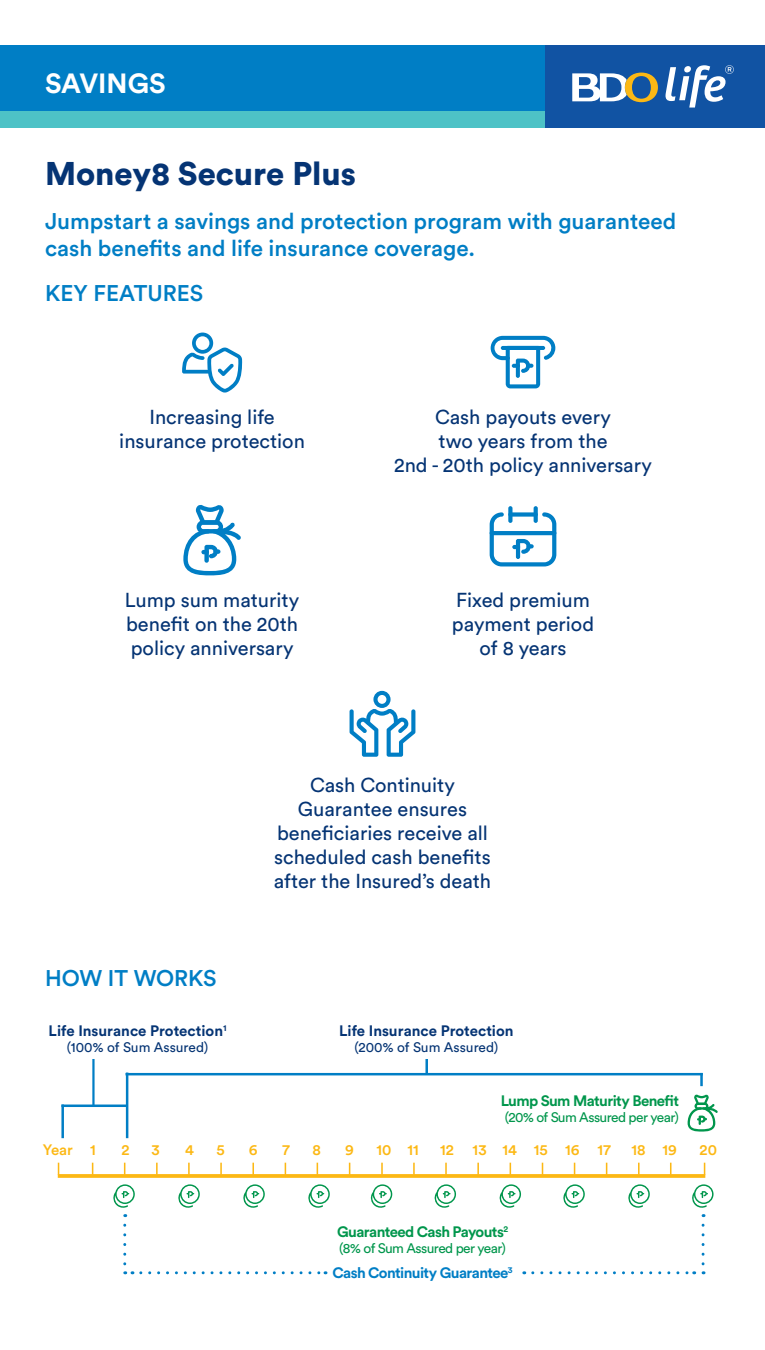
<style>
.page{position:relative;width:765px;height:1350px;background:#fff}
.page>*{position:absolute;margin:0;border:0;box-sizing:border-box;transform-origin:0 0}
.t1{font:900 32.5px "Circular Std";color:#053474}
.t2{font:700 27.5px "Circular Std";color:#fff}
.t3{font:500 22.5px/27px "Circular Std";color:#007ec5}
.t4{font:20px/24px "Circular Std";color:#053474;text-align:center}
.t5{font:700 15px "Circular Std";color:#053474}
.t6{font:700 15px "Circular Std";letter-spacing:-.04em;color:#00964c}
.t7{font:500 15px "Circular Std";letter-spacing:.005em;color:#fcb814}
.t8{font:700 15px "Circular Std";letter-spacing:-.04em;color:#007ec5}
.t9{font:13.75px "Circular Std";letter-spacing:-.04em;color:#00964c}
.t10{font:13.75px "Circular Std";color:#053474}
</style>
<div class="page">
<div style="left:0;top:45px;width:546px;height:83px;background:#007ec5"></div>
<div style="left:0;top:112px;width:546px;height:16px;background:#4dc2c6"></div>
<div style="left:546px;top:45px;width:219px;height:83px;background:#1153a3"></div>
<svg style="left:572px;top:73px;width:86px;height:29px"></svg>
<svg style="left:666px;top:65px;width:68px;height:43px"></svg>
<hr style="left:126px;top:1073px;width:577px;height:2px;background:#007ec5">
<hr style="left:126px;top:1073px;width:2px;height:65px;background:#007ec5">
<hr style="left:61px;top:1105px;width:66px;height:2px;background:#007ec5">
<hr style="left:61px;top:1105px;width:3px;height:33px;background:#007ec5">
<hr style="left:92px;top:1059px;width:3px;height:46px;background:#007ec5">
<svg style="left:700px;top:1073px;width:3px;height:13px"></svg>
<svg style="left:58px;top:1174px;width:647px;height:4px;background:#fcbb21"></svg>
<svg style="left:58px;top:1163px;width:1px;height:12px"></svg>
<svg style="left:92px;top:1163px;width:1px;height:12px"></svg>
<svg style="left:124px;top:1163px;width:1px;height:12px"></svg>
<svg style="left:156px;top:1163px;width:2px;height:12px"></svg>
<svg style="left:188px;top:1163px;width:2px;height:12px"></svg>
<svg style="left:220px;top:1163px;width:2px;height:12px"></svg>
<svg style="left:252px;top:1163px;width:2px;height:12px"></svg>
<svg style="left:285px;top:1163px;width:1px;height:12px"></svg>
<svg style="left:317px;top:1163px;width:1px;height:12px"></svg>
<svg style="left:349px;top:1163px;width:1px;height:12px"></svg>
<svg style="left:413px;top:1163px;width:2px;height:12px"></svg>
<svg style="left:445px;top:1163px;width:2px;height:12px"></svg>
<svg style="left:477px;top:1163px;width:2px;height:12px"></svg>
<svg style="left:510px;top:1163px;width:1px;height:12px"></svg>
<svg style="left:542px;top:1163px;width:1px;height:12px"></svg>
<svg style="left:574px;top:1163px;width:1px;height:12px"></svg>
<svg style="left:606px;top:1163px;width:1px;height:12px"></svg>
<svg style="left:638px;top:1163px;width:2px;height:12px"></svg>
<svg style="left:381px;top:1163px;width:2px;height:12px"></svg>
<svg style="left:670px;top:1163px;width:2px;height:12px"></svg>
<hr style="left:425px;top:1059px;width:3px;height:15px;background:#007ec5">
<svg style="left:123px;top:1225px;width:3px;height:49px"></svg>
<svg style="left:141px;top:1271px;width:185px;height:3px"></svg>
<svg style="left:702px;top:1225px;width:3px;height:49px"></svg>
<svg style="left:533px;top:1271px;width:162px;height:3px"></svg>
<div style="left:508px;top:506px;width:5px;height:17px;background:#007ec5;border-radius:2px"></div>
<svg style="left:534px;top:506px;width:4px;height:17px"></svg>
<svg style="left:490px;top:512px;width:66px;height:54px"></svg>
<svg style="left:182px;top:333px;width:60px;height:60px"></svg>
<svg style="left:491px;top:336px;width:64px;height:52px"></svg>
<svg style="left:183px;top:505px;width:58px;height:70px"></svg>
<svg style="left:350px;top:691px;width:65px;height:66px"></svg>
<svg style="left:113px;top:1184px;width:22px;height:24px"></svg>
<svg style="left:178px;top:1184px;width:22px;height:24px"></svg>
<svg style="left:243px;top:1184px;width:22px;height:24px"></svg>
<svg style="left:308px;top:1184px;width:22px;height:24px"></svg>
<svg style="left:370px;top:1184px;width:22px;height:24px"></svg>
<svg style="left:434px;top:1184px;width:22px;height:24px"></svg>
<svg style="left:499px;top:1184px;width:22px;height:24px"></svg>
<svg style="left:563px;top:1184px;width:22px;height:24px"></svg>
<svg style="left:628px;top:1184px;width:22px;height:24px"></svg>
<svg style="left:692px;top:1184px;width:22px;height:24px"></svg>
<svg style="left:688px;top:1094px;width:30px;height:38px"></svg>
<h2 class="t2" style="left:45px;top:65px;width:122px">SAVINGS</h2>
<h1 class="t1" style="left:45px;top:152px;width:312px">Money8 Secure Plus</h1>
<p class="t3" style="left:45px;top:207px;width:633px">Jumpstart a savings and protection program with guaranteed cash benefits and life insurance coverage.</p>
<p class="t3" style="left:45px;top:279px;width:160px">KEY FEATURES</p>
<p class="t4" style="left:119px;top:405px;width:187px">Increasing life insurance protection</p>
<p class="t4" style="left:394px;top:405px;width:259px">Cash payouts every<br>two years from the<br>2nd - 20th policy anniversary</p>
<p class="t4" style="left:125px;top:588px;width:176px;text-align:justify">Lump sum maturity benefit on the 20th policy anniversary</p>
<p class="t4" style="left:452px;top:588px;width:144px">Fixed premium payment period of 8 years</p>
<p class="t3" style="left:45px;top:964px;width:173px">HOW IT WORKS</p>
<p class="t5" style="left:49px;top:1021px;width:179px">Life Insurance Protection<sup>1</sup></p>
<p class="t10" style="left:67px;top:1039px;width:143px">(100% of Sum Assured)</p>
<p class="t4" style="left:274px;top:773px;width:219px">Cash Continuity<br>Guarantee ensures beneficiaries receive all scheduled cash benefits after the Insured’s death</p>
<p class="t5" style="left:339px;top:1021px;width:176px">Life Insurance Protection</p>
<p class="t10" style="left:354px;top:1039px;width:145px">(200% of Sum Assured)</p>
<p class="t6" style="left:501px;top:1091px;width:180px">Lump Sum Maturity Benefit</p>
<p class="t9" style="left:505px;top:1109px;width:176px">(20% of Sum Assured per year)</p>
<p class="t7" style="left:43px;top:1140px;width:54px">Year 1</p>
<p class="t7" style="left:121px;top:1140px;width:10px">2</p>
<p class="t7" style="left:151px;top:1140px;width:10px">3</p>
<p class="t7" style="left:185px;top:1140px;width:10px">4</p>
<p class="t7" style="left:216px;top:1140px;width:10px">5</p>
<p class="t7" style="left:249px;top:1140px;width:10px">6</p>
<p class="t7" style="left:283px;top:1140px;width:9px">7</p>
<p class="t7" style="left:313px;top:1140px;width:10px">8</p>
<p class="t7" style="left:345px;top:1140px;width:10px">9</p>
<p class="t7" style="left:376px;top:1140px;width:44px">10 11</p>
<p class="t7" style="left:440px;top:1140px;width:172px">12 13 14 15 16 17</p>
<p class="t7" style="left:631px;top:1140px;width:47px">18 19</p>
<p class="t7" style="left:700px;top:1140px;width:19px">20</p>
<p class="t6" style="left:337px;top:1222px;width:173px">Guaranteed Cash Payouts<sup>2</sup></p>
<p class="t9" style="left:339px;top:1240px;width:168px">(8% of Sum Assured per year)</p>
<p class="t8" style="left:333px;top:1263px;width:182px">Cash Continuity Guarantee<sup>3</sup></p>
</div>
